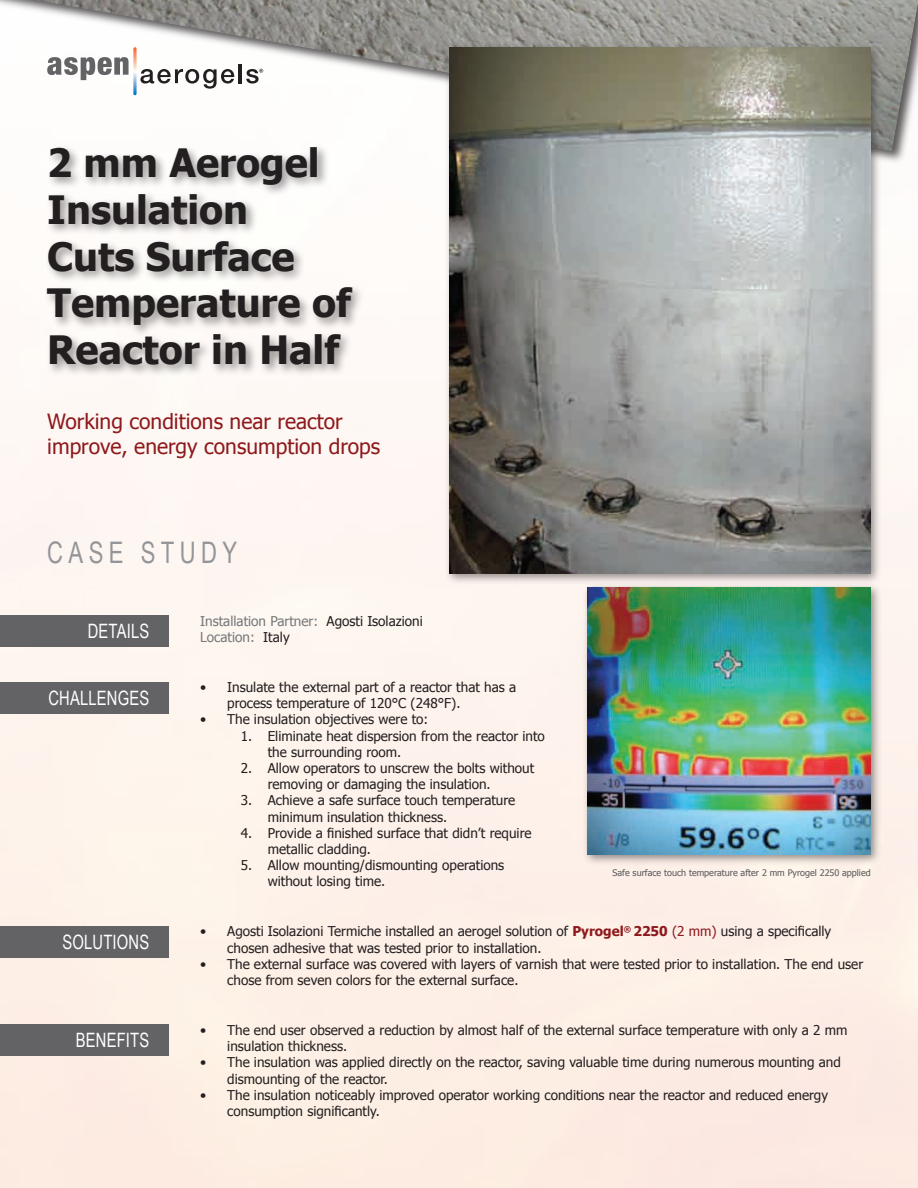
<style>
.page{position:relative;width:918px;height:1188px;background:#fff}
.page>*{position:absolute;margin:0;border:0;box-sizing:border-box;transform-origin:0 0}
.t1{font:700 39px/46.8px "Tahoma";color:#231f20}
.t2{font:29.7px "Arial Narrow";letter-spacing:.2em;color:#939598;scale:.91 1}
.t3{font:21px/25.2px "Tahoma";color:#8e191c}
.t4{font:19.8px "Arial Narrow";letter-spacing:.01em;color:#fff;scale:.91 1}
.t5{font:13.5px/16.2px "Tahoma";color:#231f20}
.t6{font:13.5px/16.2px "Tahoma";color:#76787b}
.t7{font:9px "Tahoma";color:#57585a}
.s1{color:#231f20}
.s2{font-weight:700;color:#8e191c}
.s3{color:#8e191c}
</style>
<div class="page">
<img style="left:0;top:391px;width:918px;height:797px">
<div style="left:42px;top:142px;width:324px;height:236px;background:#231f20;opacity:.5"></div>
<div style="left:0;top:0;width:918px;height:165px;background:#231f20;opacity:.75"></div>
<img style="left:0;top:0;width:918px;height:151px">
<svg style="left:47px;top:57px;width:82px;height:23px"></svg>
<svg style="left:140px;top:69px;width:95px;height:20px"></svg>
<hr style="left:239px;top:64px;width:3px;height:19px;background:#231f20">
<svg style="left:133px;top:47px;width:4px;height:48px"></svg>
<svg style="left:246px;top:69px;width:17px;height:15px"></svg>
<div style="left:0;top:682px;width:170px;height:32px;background:#636366"></div>
<div style="left:0;top:616px;width:169px;height:31px;background:#636366"></div>
<div style="left:0;top:926px;width:169px;height:32px;background:#636366"></div>
<div style="left:0;top:1024px;width:169px;height:32px;background:#636366"></div>
<div style="left:443px;top:41px;width:441px;height:545px;background:#231f20;opacity:.5"></div>
<img style="left:449px;top:47px;width:422px;height:527px">
<div style="left:581px;top:581px;width:303px;height:285px;background:#231f20;opacity:.5"></div>
<img style="left:587px;top:587px;width:284px;height:267px">
<h1 class="t1" style="left:47px;top:137px;width:305px">2 mm Aerogel<br>Insulation<br>Cuts Surface<br>Temperature of<br>Reactor in Half</h1>
<h3 class="t3" style="left:47px;top:407px;width:335px">Working conditions near reactor improve, energy consumption drops</h3>
<h2 class="t2" style="left:47px;top:530px;width:210px">CASE STUDY</h2>
<h3 class="t4" style="left:88px;top:616px;width:69px">DETAILS</h3>
<h3 class="t4" style="left:48px;top:683px;width:112px">CHALLENGES</h3>
<h3 class="t4" style="left:63px;top:927px;width:97px">SOLUTIONS</h3>
<h3 class="t4" style="left:76px;top:1025px;width:82px">BENEFITS</h3>
<p class="t6" style="left:200px;top:612px;width:224px">Installation Partner: <span class="s1">Agosti Isolazioni<br></span>Location: <span class="s1">Italy</span></p>
<p class="t5" style="left:227px;top:678px;width:290px">Insulate the external part of a reactor that has a process temperature of 120°C (248°F).<br>The insulation objectives were to:</p>
<p class="t5" style="left:268px;top:727px;width:279px">Eliminate heat dispersion from the reactor into the surrounding room.<br>Allow operators to unscrew the bolts without removing or damaging the insulation.<br>Achieve a safe surface touch temperature minimum insulation thickness.<br>Provide a finished surface that didn’t require metallic cladding.<br>Allow mounting/dismounting operations without losing time.</p>
<p class="t5" style="left:227px;top:923px;width:637px">Agosti Isolazioni Termiche installed an aerogel solution of <span class="s2">Pyrogel</span><sup>®</sup> <span class="s2">2250</span> <span class="s3">(2 mm)</span> using a specifically chosen adhesive that was tested prior to installation.<br>The external surface was covered with layers of varnish that were tested prior to installation. The end user chose from seven colors for the external surface.</p>
<p class="t5" style="left:227px;top:1021px;width:622px">The end user observed a reduction by almost half of the external surface temperature with only a 2 mm insulation thickness.<br>The insulation was applied directly on the reactor, saving valuable time during numerous mounting and dismounting of the reactor.<br>The insulation noticeably improved operator working conditions near the reactor and reduced energy consumption significantly.</p>
<p class="t5" style="left:200px;top:678px;width:8px">•</p>
<p class="t5" style="left:200px;top:711px;width:8px">•</p>
<p class="t5" style="left:241px;top:727px;width:13px">1.</p>
<p class="t5" style="left:241px;top:759px;width:13px">2.</p>
<p class="t5" style="left:241px;top:792px;width:13px">3.</p>
<p class="t5" style="left:241px;top:824px;width:13px">4.</p>
<p class="t5" style="left:241px;top:857px;width:13px">5.</p>
<p class="t7" style="left:613px;top:866px;width:260px">Safe surface touch temperature after 2 mm Pyrogel 2250 applied</p>
<p class="t5" style="left:200px;top:923px;width:8px">•</p>
<p class="t5" style="left:200px;top:955px;width:8px">•</p>
<p class="t5" style="left:200px;top:1021px;width:8px">•</p>
<p class="t5" style="left:200px;top:1054px;width:8px">•</p>
<p class="t5" style="left:200px;top:1086px;width:8px">•</p>
</div>
